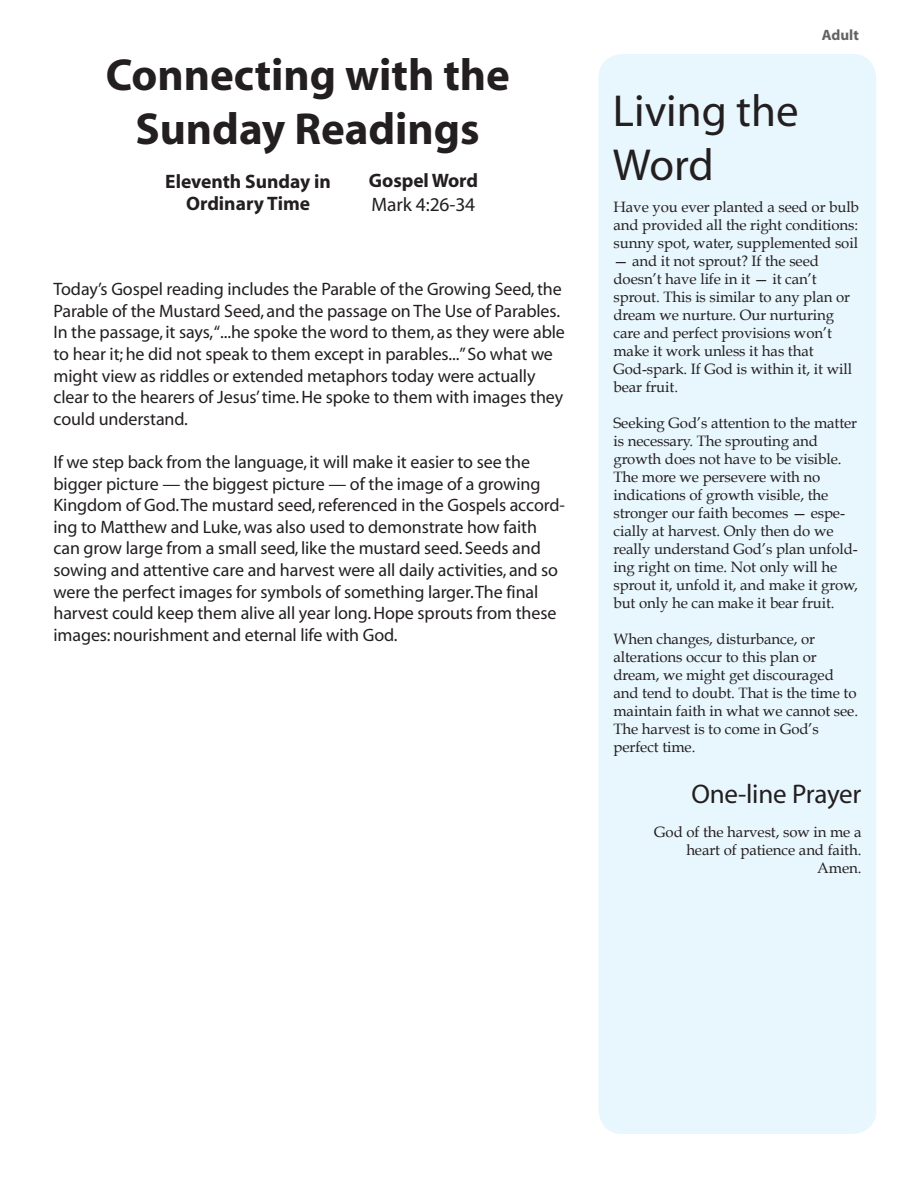
<style>
.page{position:relative;width:918px;height:1188px;background:#fff}
.page>*{position:absolute;margin:0;border:0;box-sizing:border-box;transform-origin:0 0}
.t1{font:700 45px/54px "Myriad";color:#231f20;text-align:center}
.t2{font:45px/54px "Myriad";color:#231f20}
.t3{font:27px "Myriad";letter-spacing:-.005em;color:#231f20}
.t4{font:700 19.5px/22.5px "Myriad";color:#231f20;text-align:center}
.t5{font:19.5px "Myriad";letter-spacing:-.005em;color:#231f20}
.t6{font:18px/21.6px "Myriad";letter-spacing:-.005em;color:#231f20}
.t7{font:15px/18px "Book Antiqua";letter-spacing:-.005em;color:#231f20}
.t8{font:700 15px "Myriad";color:#636366}
</style>
<div class="page">
<div style="left:598px;top:54px;width:278px;height:1080px;background:#e8f6fd;border-radius:24px"></div>
<h1 class="t1" style="left:106px;top:50px;width:406px">Connecting with the<br>Sunday Readings</h1>
<h3 class="t4" style="left:165px;top:171px;width:167px">Eleventh Sunday in<br>Ordinary Time</h3>
<h3 class="t4" style="left:369px;top:170px;width:111px">Gospel Word</h3>
<h3 class="t5" style="left:372px;top:195px;width:105px">Mark 4:26-34</h3>
<p class="t6" style="left:53px;top:279px;width:513px">Today’s Gospel reading includes the Parable of the Growing Seed, the Parable of the Mustard Seed, and the passage on The Use of Parables.<br>In the passage, it says,“...he spoke the word to them, as they were able to hear it; he did not speak to them except in parables...” So what we might view as riddles or extended metaphors today were actually clear to the hearers of Jesus’ time. He spoke to them with images they could understand.</p>
<p class="t6" style="left:53px;top:452px;width:513px">If we step back from the language, it will make it easier to see the bigger picture — the biggest picture — of the image of a growing Kingdom of God. The mustard seed, referenced in the Gospels accord&shy;ing to Matthew and Luke, was also used to demonstrate how faith can grow large from a small seed, like the mustard seed. Seeds and sowing and attentive care and harvest were all daily activities, and so were the perfect images for symbols of something larger. The final harvest could keep them alive all year long. Hope sprouts from these images: nourishment and eternal life with God.</p>
<h1 class="t2" style="left:613px;top:85px;width:187px">Living the<br>Word</h1>
<p class="t8" style="left:822px;top:28px;width:39px">Adult</p>
<p class="t7" style="left:613px;top:198px;width:247px;text-align:justify">Have you ever planted a seed or bulb and provided all the right conditions: sunny spot, water, supplemented soil</p>
<p class="t7" style="left:613px;top:252px;width:240px">— and it not sprout? If the seed doesn’t have life in it — it can’t sprout. This is similar to any plan or dream we nurture. Our nurturing care and perfect provisions won’t make it work unless it has that<br>God-spark. If God is within it, it will bear fruit.</p>
<p class="t7" style="left:613px;top:414px;width:246px">Seeking God’s attention to the matter is necessary. The sprouting and growth does not have to be visible.<br>The more we persevere with no indications of growth visible, the stronger our faith becomes — espe&shy;cially at harvest. Only then do we really understand God’s plan unfold&shy;ing right on time. Not only will he sprout it, unfold it, and make it grow, but only he can make it bear fruit.</p>
<p class="t7" style="left:613px;top:630px;width:246px">When changes, disturbance, or alterations occur to this plan or dream, we might get discouraged and tend to doubt. That is the time to maintain faith in what we cannot see.<br>The harvest is to come in God’s perfect time.</p>
<h2 class="t3" style="left:691px;top:780px;width:172px">One-line Prayer</h2>
<p class="t7" style="left:654px;top:823px;width:209px;text-align:right">God of the harvest, sow in me a heart of patience and faith.<br>Amen.</p>
</div>
